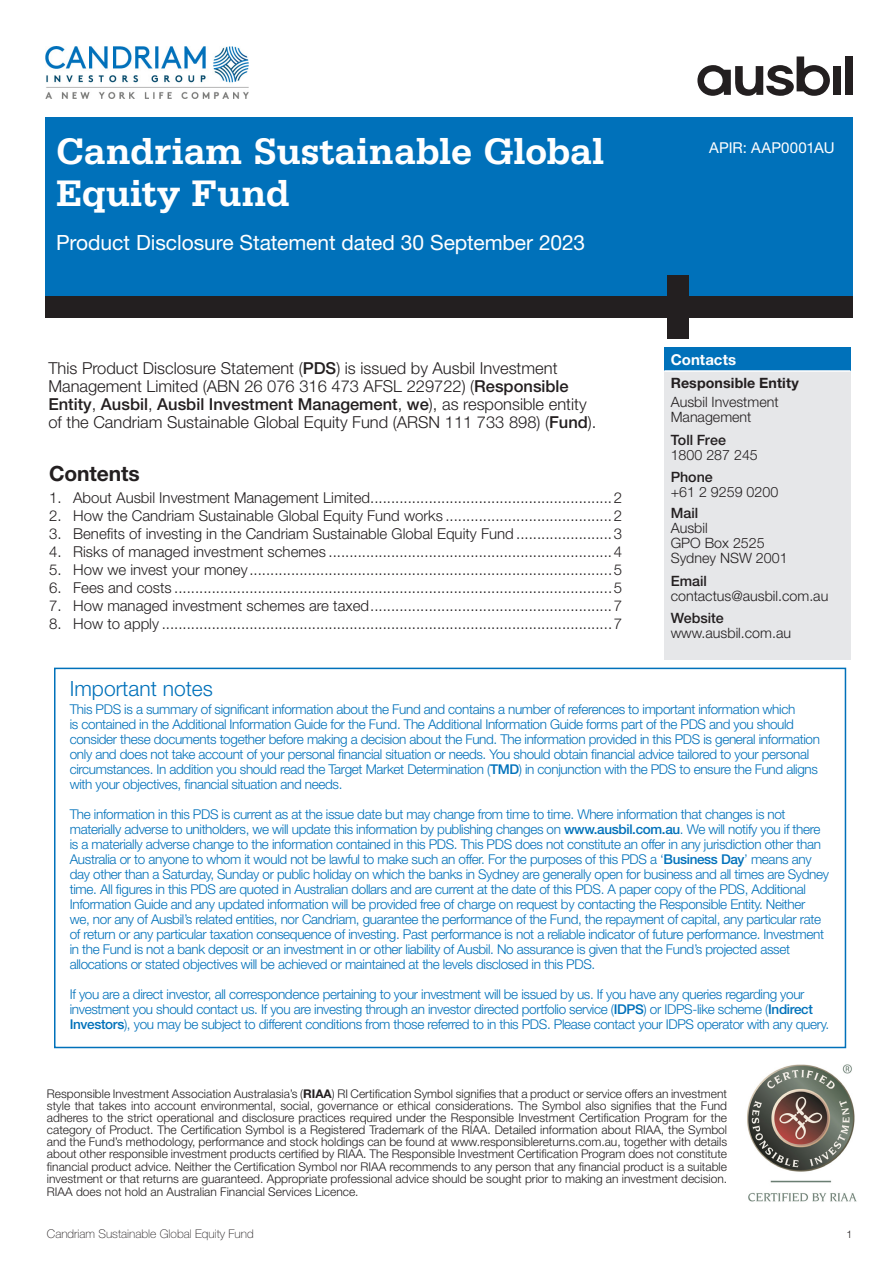
<style>
.page{position:relative;width:893px;height:1263px;background:#fff}
.page>*{position:absolute;margin:0;border:0;box-sizing:border-box;transform-origin:0 0}
.Title_white{font:700 39px/42px "Serifa Std";letter-spacing:-.005em;color:#fff}
.Title_white-2{font:21px "Helvetica Neue LT Std";letter-spacing:-.005em;color:#fff}
.t1{font:300 21px "Helvetica Neue LT Std";color:#0071ba}
.Heading_1{font:700 21px "Helvetica Neue LT Std";letter-spacing:-.005em;color:#231f20}
.t2{font:300 16.5px/18px "Helvetica Neue LT Std";color:#231f20}
.t3{font:300 15px "Helvetica Neue LT Std";color:#231f20}
.t4{font:15px "Helvetica Neue LT Std";letter-spacing:.005em;color:#fff}
.Heading_1-2{font:700 15px "Helvetica Neue LT Std";letter-spacing:.005em;color:#fff}
.Body_text{font:300 14.25px "Helvetica Neue LT Std";color:#231f20}
.Subhead_1{font:300 14.25px/15px "Helvetica Neue LT Std";color:#231f20}
.Subhead_1-2{font:500 14.25px "Helvetica Neue LT Std";color:#231f20}
.Subhead_1-3{font:700 14.25px "Helvetica Neue LT Std";letter-spacing:.005em;color:#231f20}
.Body_text-2{font:500 14.25px "Helvetica Neue LT Std";color:#231f20}
.t5{font:300 13.5px/15px "Helvetica Neue LT Std";letter-spacing:-.025em;color:#0071ba}
.t6{font:300 12px/12px "Helvetica Neue LT Std";color:#231f20;text-align:justify}
.t7{font:100 12px "Helvetica Neue LT Std";color:#231f20}
.t8{font:300 10.5px "Helvetica Neue LT Std";color:#231f20}
.s1{font-weight:500}
.s2{font-weight:700}
</style>
<div class="page">
<div style="left:54px;top:668px;width:792px;height:380px;border:2px solid #0071ba"></div>
<div style="left:45px;top:118px;width:808px;height:178px;background:#0071ba"></div>
<div style="left:45px;top:296px;width:808px;height:22px;background:#231f20"></div>
<div style="left:667px;top:275px;width:22px;height:64px;background:#231f20"></div>
<div style="left:664px;top:347px;width:186px;height:24px;background:#0071ba"></div>
<div style="left:664px;top:371px;width:186px;height:288px;background:#e6e7e9"></div>
<hr style="left:664px;top:370px;width:186px;height:2px;background:#fff">
<img style="left:45px;top:46px;width:204px;height:53px">
<svg style="left:697px;top:56px;width:133px;height:40px"></svg>
<div style="left:834px;top:66px;width:7px;height:29px;background:#231f20"></div>
<div style="left:845px;top:56px;width:8px;height:39px;background:#231f20"></div>
<img style="left:747px;top:1064px;width:110px;height:138px">
<p class="Title_white" style="left:56px;top:130px;width:550px">Candriam Sustainable Global<br>Equity Fund</p>
<p class="Title_white-2" style="left:56px;top:230px;width:530px">Product Disclosure Statement dated 30 September 2023</p>
<p class="t2" style="left:48px;top:358px;width:550px">This Product Disclosure Statement (<span class="s1">PDS</span>) is issued by Ausbil Investment Management Limited (ABN 26 076 316 473 AFSL 229722) (<span class="s1">Responsible Entity</span>, <span class="s1">Ausbil</span>, <span class="s1">Ausbil Investment Management</span>, <span class="s1">we</span>), as responsible entity of the Candriam Sustainable Global Equity Fund (ARSN 111 733 898) (<span class="s1">Fund</span>).</p>
<p class="Heading_1" style="left:49px;top:461px;width:92px">Contents</p>
<p class="t3" style="left:49px;top:489px;width:575px">1. About Ausbil Investment Management Limited..........................................................2</p>
<p class="t3" style="left:49px;top:507px;width:575px">2. How the Candriam Sustainable Global Equity Fund works ........................................2</p>
<p class="t3" style="left:49px;top:525px;width:575px">3. Benefits of investing in the Candriam Sustainable Global Equity Fund .......................3</p>
<p class="t3" style="left:49px;top:543px;width:575px">4. Risks of managed investment schemes ....................................................................4</p>
<p class="t3" style="left:49px;top:561px;width:575px">5. How we invest your money.......................................................................................5</p>
<p class="t3" style="left:49px;top:579px;width:575px">6. Fees and costs .........................................................................................................5</p>
<p class="t3" style="left:49px;top:597px;width:575px">7. How managed investment schemes are taxed..........................................................7</p>
<p class="t3" style="left:49px;top:615px;width:575px">8. How to apply ............................................................................................................7</p>
<p class="t4" style="left:709px;top:138px;width:127px">APIR: AAP0001AU</p>
<p class="Heading_1-2" style="left:671px;top:350px;width:67px">Contacts</p>
<p class="Subhead_1-3" style="left:671px;top:374px;width:130px">Responsible Entity</p>
<p class="Subhead_1" style="left:671px;top:394px;width:109px">Ausbil Investment<br>Management</p>
<p class="Subhead_1-2" style="left:671px;top:431px;width:57px">Toll Free</p>
<p class="Body_text" style="left:671px;top:446px;width:89px">1800 287 245</p>
<p class="Subhead_1-2" style="left:671px;top:468px;width:44px">Phone</p>
<p class="Body_text" style="left:671px;top:483px;width:109px">+61 2 9259 0200</p>
<p class="Body_text-2" style="left:671px;top:504px;width:29px">Mail</p>
<p class="Body_text" style="left:671px;top:519px;width:38px">Ausbil</p>
<p class="Body_text" style="left:671px;top:534px;width:95px">GPO Box 2525</p>
<p class="Body_text" style="left:671px;top:549px;width:118px">Sydney NSW 2001</p>
<p class="Subhead_1-2" style="left:671px;top:572px;width:38px">Email</p>
<p class="Body_text" style="left:671px;top:587px;width:159px">contactus@ausbil.com.au</p>
<p class="Subhead_1-2" style="left:671px;top:609px;width:54px">Website</p>
<p class="Body_text" style="left:671px;top:624px;width:122px">www.ausbil.com.au</p>
<p class="t1" style="left:70px;top:675px;width:145px">Important notes</p>
<p class="t5" style="left:70px;top:701px;width:752px">This PDS is a summary of significant information about the Fund and contains a number of references to important information which<br>is contained in the Additional Information Guide for the Fund. The Additional Information Guide forms part of the PDS and you should consider these documents together before making a decision about the Fund. The information provided in this PDS is general information only and does not take account of your personal financial situation or needs. You should obtain financial advice tailored to your personal circumstances. In addition you should read the Target Market Determination (<span class="s1">TMD</span>) in conjunction with the PDS to ensure the Fund aligns with your objectives, financial situation and needs.</p>
<p class="t5" style="left:70px;top:806px;width:761px">The information in this PDS is current as at the issue date but may change from time to time. Where information that changes is not materialIy adverse to unitholders, we will update this information by publishing changes on <span class="s1">www.ausbil.com.au</span>. We will notify you if there is a materially adverse change to the information contained in this PDS. This PDS does not constitute an offer in any jurisdiction other than Australia or to anyone to whom it would not be lawful to make such an offer. For the purposes of this PDS a ‘<span class="s1">Business Day</span>’ means any day other than a Saturday, Sunday or public holiday on which the banks in Sydney are generally open for business and all times are Sydney time. All figures in this PDS are quoted in Australian dollars and are current at the date of this PDS. A paper copy of the PDS, Additional Information Guide and any updated information will be provided free of charge on request by contacting the Responsible Entity. Neither<br>we, nor any of Ausbil’s related entities, nor Candriam, guarantee the performance of the Fund, the repayment of capital, any particular rate of return or any particular taxation consequence of investing. Past performance is not a reliable indicator of future performance. Investment in the Fund is not a bank deposit or an investment in or other liability of Ausbil. No assurance is given that the Fund’s projected asset allocations or stated objectives will be achieved or maintained at the levels disclosed in this PDS.</p>
<p class="t5" style="left:70px;top:986px;width:761px">If you are a direct investor, all correspondence pertaining to your investment will be issued by us. If you have any queries regarding your investment you should contact us. If you are investing through an investor directed portfolio service (<span class="s1">IDPS</span>) or IDPS-like scheme (<span class="s1">Indirect<br>Investors</span>), you may be subject to different conditions from those referred to in this PDS. Please contact your IDPS operator with any query.</p>
<p class="t6" style="left:47px;top:1088px;width:682px">Responsible Investment Association Australasia’s (<span class="s2">RIAA</span>) RI Certification Symbol signifies that a product or service offers an investment style that takes into account environmental, social, governance or ethical considerations. The Symbol also signifies that the Fund adheres to the strict operational and disclosure practices required under the Responsible Investment Certification Program for the category of Product. The Certification Symbol is a Registered Trademark of the RIAA. Detailed information about RIAA, the Symbol and the Fund’s methodology, performance and stock holdings can be found at www.responsiblereturns.com.au, together with details about other responsible investment products certified by RIAA. The Responsible Investment Certification Program does not constitute financial product advice. Neither the Certification Symbol nor RIAA recommends to any person that any financial product is a suitable investment or that returns are guaranteed. Appropriate professional advice should be sought prior to making an investment decision.</p>
<p class="t6" style="left:47px;top:1185px;width:313px">RIAA does not hold an Australian Financial Services Licence.</p>
<p class="t7" style="left:47px;top:1226px;width:208px">Candriam Sustainable Global Equity Fund</p>
<p class="t8" style="left:847px;top:1227px;width:7px">1</p>
</div>
